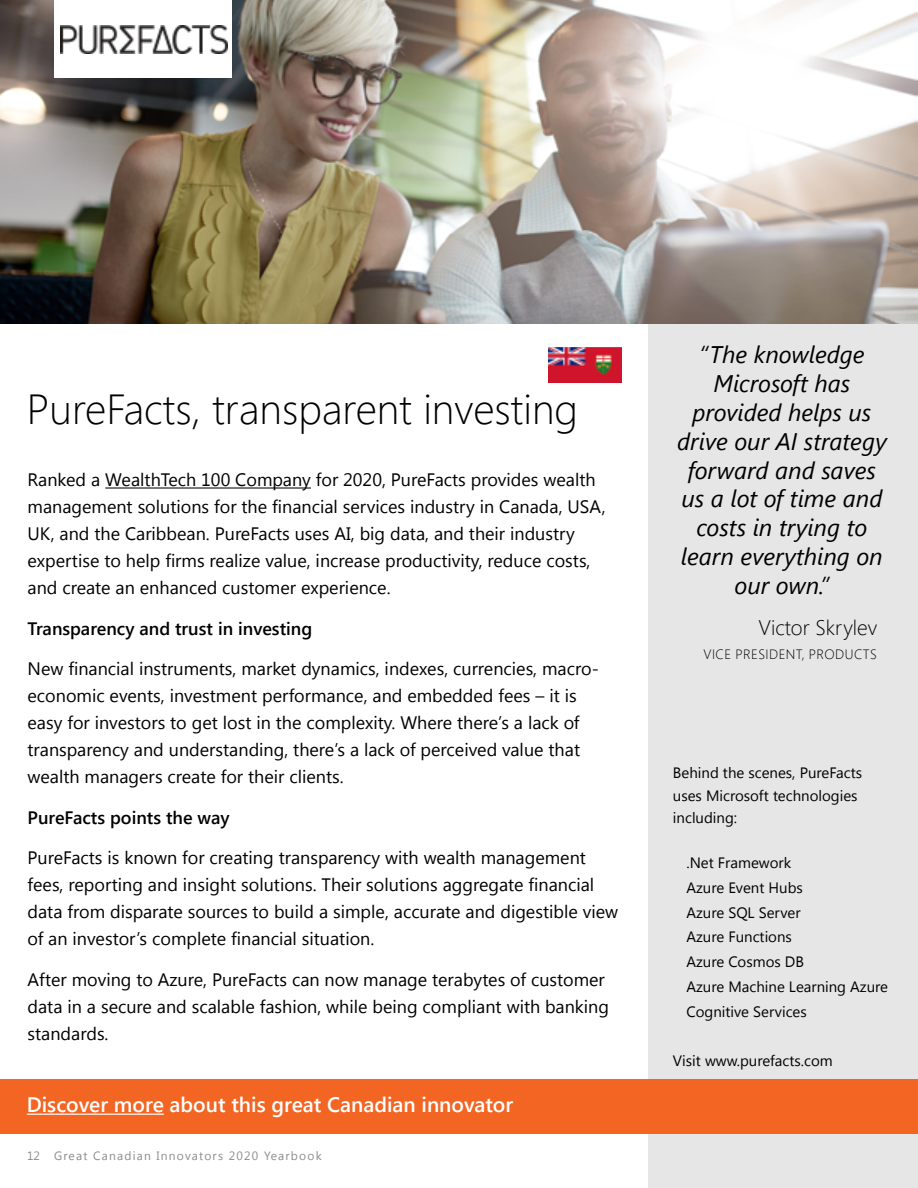
<style>
.page{position:relative;width:918px;height:1188px;background:#fff}
.page>*{position:absolute;margin:0;border:0;box-sizing:border-box;transform-origin:0 0}
.t1{font:300 42px "Segoe UI";color:#000}
.t2{font:italic 24px/28.8px "Segoe UI";color:#000;text-align:center}
.t3{font:600 21px "Segoe UI";color:#fff}
.t4{font:300 21px "Segoe UI";color:#000}
.t5{font:18px/27px "Segoe UI";color:#000}
.t6{font:600 18px "Segoe UI";color:#000}
.t7{font:15px/24.8px "Segoe UI";color:#000}
.t8{font:300 13.5px "Segoe UI";letter-spacing:.035em;color:#000}
.t9{font:12px "Segoe UI";letter-spacing:.1em;color:#8a8c8e}
</style>
<div class="page">
<div style="left:648px;top:324px;width:270px;height:864px;background:#e6e6e7"></div>
<div style="left:0;top:1079px;width:918px;height:55px;background:#f26522"></div>
<img style="left:0;top:0;width:918px;height:324px">
<div style="left:54px;top:0;width:178px;height:78px;background:#fff"></div>
<img style="left:60px;top:26px;width:167px;height:28px">
<hr style="left:105px;top:487px;width:206px;height:2px;background:#000">
<hr style="left:27px;top:1114px;width:137px;height:1px;background:#fff">
<img style="left:549px;top:348px;width:72px;height:35px">
<h1 class="t1" style="left:27px;top:375px;width:553px">PureFacts, transparent investing</h1>
<p class="t5" style="left:28px;top:466px;width:580px">Ranked a WealthTech 100 Company for 2020, PureFacts provides wealth management solutions for the financial services industry in Canada, USA, UK, and the Caribbean. PureFacts uses AI, big data, and their industry expertise to help firms realize value, increase productivity, reduce costs, and create an enhanced customer experience.</p>
<p class="t6" style="left:28px;top:614px;width:286px">Transparency and trust in investing</p>
<p class="t5" style="left:28px;top:655px;width:573px">New financial instruments, market dynamics, indexes, currencies, macro&shy;economic events, investment performance, and embedded fees – it is easy for investors to get lost in the complexity. Where there’s a lack of transparency and understanding, there’s a lack of perceived value that wealth managers create for their clients.</p>
<p class="t6" style="left:28px;top:803px;width:204px">PureFacts points the way</p>
<p class="t5" style="left:28px;top:844px;width:592px">PureFacts is known for creating transparency with wealth management fees, reporting and insight solutions. Their solutions aggregate financial data from disparate sources to build a simple, accurate and digestible view of an investor’s complete financial situation.</p>
<p class="t5" style="left:28px;top:965px;width:583px">After moving to Azure, PureFacts can now manage terabytes of customer data in a secure and scalable fashion, while being compliant with banking standards.</p>
<p class="t3" style="left:27px;top:1088px;width:488px">Discover more about this great Canadian innovator</p>
<p class="t9" style="left:27px;top:1147px;width:14px">12</p>
<p class="t9" style="left:54px;top:1147px;width:269px">Great Canadian Innovators 2020 Yearbook</p>
<h2 class="t2" style="left:677px;top:339px;width:211px">“The knowledge<br>Microsoft has provided helps us drive our AI strategy forward and saves us a lot of time and costs in trying to learn everything on our own.”</h2>
<p class="t4" style="left:758px;top:611px;width:120px">Victor Skrylev</p>
<p class="t8" style="left:703px;top:644px;width:175px">VICE PRESIDENT, PRODUCTS</p>
<p class="t7" style="left:673px;top:761px;width:191px;line-height:22.5px">Behind the scenes, PureFacts uses Microsoft technologies including:</p>
<p class="t7" style="left:686px;top:850px;width:203px">.Net Framework<br>Azure Event Hubs<br>Azure SQL Server<br>Azure Functions<br>Azure Cosmos DB<br>Azure Machine Learning Azure<br>Cognitive Services</p>
<p class="t7" style="left:673px;top:1048px;width:161px">Visit www.purefacts.com</p>
</div>
